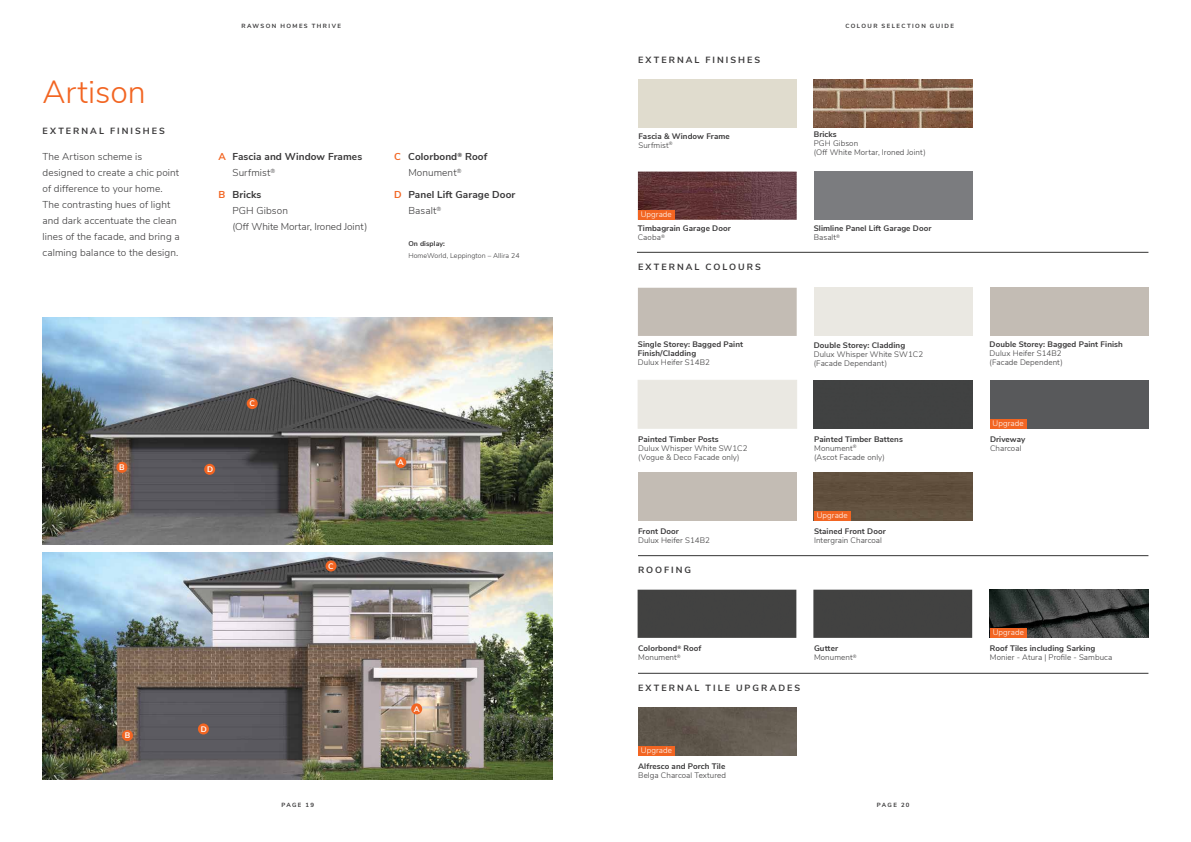
<style>
.page{position:relative;width:1191px;height:842px;background:#fff}
.page>*{position:absolute;margin:0;border:0;box-sizing:border-box;transform-origin:0 0}
.t1{font:300 32px "Nunito Sans";color:#f26522}
.t2{font:300 10px/16px "Nunito Sans";letter-spacing:.01em;color:#393839}
.t3{font:700 10px/16px "Nunito Sans";letter-spacing:.01em;color:#393839}
.t4{font:700 9px "Nunito Sans";letter-spacing:.225em;color:#393839}
.t5{font:300 8px/9px "Nunito Sans";letter-spacing:.01em;color:#393839}
.t6{font:700 8px/9px "Nunito Sans";letter-spacing:.01em;color:#393839}
.t7{font:300 8px "Nunito Sans";letter-spacing:.01em;color:#fff}
.t8{font:700 8px "Nunito Sans";color:#fff}
.t9{font:300 7px "Nunito Sans";letter-spacing:.01em;color:#393839}
.t10{font:700 7px "Nunito Sans";letter-spacing:.01em;color:#393839}
.t11{font:700 6px "Nunito Sans";letter-spacing:.235em;color:#393839}
.s1{color:#f26522}
.s2{font-weight:300}
.s3{font-weight:700;color:#f26522}
.s4{font-weight:700}
</style>
<div class="page">
<img style="left:43px;top:317px;width:510px;height:227px">
<div style="left:395px;top:457px;width:11px;height:11px;background:#f26522;border-radius:50%"></div>
<div style="left:204px;top:464px;width:11px;height:11px;background:#f26522;border-radius:50%"></div>
<div style="left:247px;top:398px;width:11px;height:11px;background:#f26522;border-radius:50%"></div>
<div style="left:116px;top:462px;width:11px;height:11px;background:#f26522;border-radius:50%"></div>
<img style="left:43px;top:553px;width:510px;height:227px">
<div style="left:411px;top:703px;width:11px;height:11px;background:#f26522;border-radius:50%"></div>
<div style="left:122px;top:730px;width:11px;height:11px;background:#f26522;border-radius:50%"></div>
<div style="left:198px;top:723px;width:11px;height:11px;background:#f26522;border-radius:50%"></div>
<div style="left:325px;top:560px;width:11px;height:11px;background:#f26522;border-radius:50%"></div>
<img style="left:814px;top:79px;width:158px;height:49px">
<div style="left:813px;top:172px;width:159px;height:48px;background:#7b7c7f"></div>
<img style="left:638px;top:172px;width:158px;height:48px">
<div style="left:814px;top:288px;width:158px;height:48px;background:#eae8e2"></div>
<div style="left:638px;top:288px;width:158px;height:48px;background:#c3bcb4"></div>
<div style="left:989px;top:288px;width:159px;height:48px;background:#c3bcb4"></div>
<div style="left:638px;top:380px;width:158px;height:48px;background:#eae8e2"></div>
<div style="left:814px;top:380px;width:158px;height:48px;background:#414242"></div>
<div style="left:989px;top:380px;width:159px;height:48px;background:#58595b"></div>
<img style="left:638px;top:707px;width:159px;height:48px">
<div style="left:638px;top:473px;width:158px;height:48px;background:#c3bcb4"></div>
<div style="left:814px;top:473px;width:158px;height:48px;background:#61503e"></div>
<div style="left:637px;top:590px;width:159px;height:48px;background:#424241"></div>
<div style="left:813px;top:590px;width:159px;height:48px;background:#424241"></div>
<img style="left:990px;top:590px;width:158px;height:48px">
<hr style="left:637px;top:252px;width:511px;height:1px;background:#343433">
<hr style="left:638px;top:555px;width:510px;height:1px;background:#343433">
<hr style="left:638px;top:673px;width:510px;height:1px;background:#343433">
<div style="left:638px;top:210px;width:36px;height:10px;background:#f26522"></div>
<div style="left:989px;top:419px;width:37px;height:9px;background:#f26522"></div>
<div style="left:814px;top:511px;width:36px;height:10px;background:#f26522"></div>
<div style="left:990px;top:628px;width:36px;height:10px;background:#f26522"></div>
<div style="left:638px;top:746px;width:37px;height:9px;background:#f26522"></div>
<h1 class="t1" style="left:43px;top:69px;width:105px">Artison</h1>
<p class="t4" style="left:43px;top:124px;width:124px">EXTERNAL FINISHES</p>
<p class="t2" style="left:43px;top:148px;width:139px">The Artison scheme is designed to create a chic point of difference to your home.<br>The contrasting hues of light and dark accentuate the clean lines of the facade, and bring a calming balance to the design.</p>
<p class="t11" style="left:241px;top:22px;width:101px">RAWSON HOMES THRIVE</p>
<p class="t11" style="left:845px;top:22px;width:110px">COLOUR SELECTION GUIDE</p>
<p class="t3" style="left:232px;top:148px;width:131px;text-indent:-14px"><span class="s1">A</span> Fascia and Window Frames<br><span class="s2">Surfmist</span><sup>®</sup></p>
<p class="t2" style="left:232px;top:186px;width:136px;text-indent:-14px"><span class="s3">B</span> <span class="s4">Bricks<br></span>PGH Gibson<br>(Off White Mortar, Ironed Joint)</p>
<p class="t3" style="left:408px;top:148px;width:80px;text-indent:-14px"><span class="s1">C</span> Colorbond<sup>®</sup> Roof<br><span class="s2">Monument</span><sup>®</sup></p>
<p class="t3" style="left:408px;top:186px;width:109px;text-indent:-14px"><span class="s1">D</span> Panel Lift Garage Door<br><span class="s2">Basalt</span><sup>®</sup></p>
<p class="t10" style="left:408px;top:238px;width:38px">On display:</p>
<p class="t9" style="left:408px;top:250px;width:113px">HomeWorld, Leppington – Allira 24</p>
<p class="t4" style="left:638px;top:53px;width:124px">EXTERNAL FINISHES</p>
<p class="t6" style="left:638px;top:131px;width:93px">Fascia &amp; Window Frame<br><span class="s2">Surfmist</span><sup>®</sup></p>
<p class="t7" style="left:641px;top:208px;width:33px">Upgrade</p>
<p class="t6" style="left:638px;top:223px;width:94px">Timbagrain Garage Door<br><span class="s2">Caoba</span><sup>®</sup></p>
<p class="t4" style="left:638px;top:260px;width:124px">EXTERNAL COLOURS</p>
<p class="t6" style="left:814px;top:129px;width:24px">Bricks</p>
<p class="t5" style="left:814px;top:138px;width:114px">PGH Gibson<br>(Off White Mortar, Ironed Joint)</p>
<p class="t6" style="left:813px;top:223px;width:119px">Slimline Panel Lift Garage Door<br><span class="s2">Basalt</span><sup>®</sup></p>
<p class="t8" style="left:119px;top:461px;width:7px">B</p>
<p class="t8" style="left:125px;top:729px;width:7px">B</p>
<p class="t8" style="left:207px;top:463px;width:8px">D</p>
<p class="t8" style="left:201px;top:723px;width:8px">D</p>
<p class="t8" style="left:249px;top:397px;width:7px">C</p>
<p class="t8" style="left:328px;top:560px;width:7px">C</p>
<p class="t8" style="left:398px;top:456px;width:7px">A</p>
<p class="t8" style="left:414px;top:703px;width:7px">A</p>
<p class="t6" style="left:638px;top:339px;width:107px">Single Storey: Bagged Paint<br>Finish/Cladding</p>
<p class="t5" style="left:638px;top:357px;width:73px">Dulux Heifer S14B2</p>
<p class="t6" style="left:814px;top:341px;width:93px">Double Storey: Cladding</p>
<p class="t5" style="left:814px;top:350px;width:111px">Dulux Whisper White SW1C2 (Facade Dependant)</p>
<p class="t6" style="left:989px;top:339px;width:135px">Double Storey: Bagged Paint Finish</p>
<p class="t5" style="left:989px;top:348px;width:75px">Dulux Heifer S14B2 (Facade Dependent)</p>
<p class="t7" style="left:992px;top:417px;width:33px">Upgrade</p>
<p class="t6" style="left:638px;top:434px;width:82px">Painted Timber Posts</p>
<p class="t5" style="left:638px;top:443px;width:111px">Dulux Whisper White SW1C2 (Vogue &amp; Deco Facade only)</p>
<p class="t5" style="left:814px;top:434px;width:90px"><span class="s4">Painted Timber Battens<br></span>Monument<sup>®<br></sup>(Ascot Facade only)</p>
<p class="t6" style="left:990px;top:434px;width:37px">Driveway</p>
<p class="t5" style="left:990px;top:443px;width:33px">Charcoal</p>
<p class="t6" style="left:638px;top:526px;width:42px">Front Door</p>
<p class="t5" style="left:638px;top:535px;width:73px">Dulux Heifer S14B2</p>
<p class="t4" style="left:638px;top:564px;width:54px">ROOFING</p>
<p class="t7" style="left:816px;top:509px;width:33px">Upgrade</p>
<p class="t6" style="left:814px;top:526px;width:73px">Stained Front Door</p>
<p class="t5" style="left:814px;top:535px;width:69px">Intergrain Charcoal</p>
<p class="t7" style="left:992px;top:626px;width:33px">Upgrade</p>
<p class="t6" style="left:638px;top:643px;width:65px">Colorbond<sup>®</sup> Roof<br><span class="s2">Monument</span><sup>®</sup></p>
<p class="t5" style="left:814px;top:643px;width:44px"><span class="s4">Gutter<br></span>Monument<sup>®</sup></p>
<p class="t6" style="left:990px;top:643px;width:107px">Roof Tiles including Sarking</p>
<p class="t5" style="left:990px;top:652px;width:124px">Monier - Atura | Profile - Sambuca</p>
<p class="t4" style="left:638px;top:681px;width:164px">EXTERNAL TILE UPGRADES</p>
<p class="t7" style="left:641px;top:744px;width:33px">Upgrade</p>
<p class="t6" style="left:638px;top:761px;width:89px">Alfresco and Porch Tile</p>
<p class="t5" style="left:638px;top:770px;width:89px">Belga Charcoal Textured</p>
<p class="t11" style="left:281px;top:800px;width:34px">PAGE 19</p>
<p class="t11" style="left:877px;top:800px;width:34px">PAGE 20</p>
</div>
